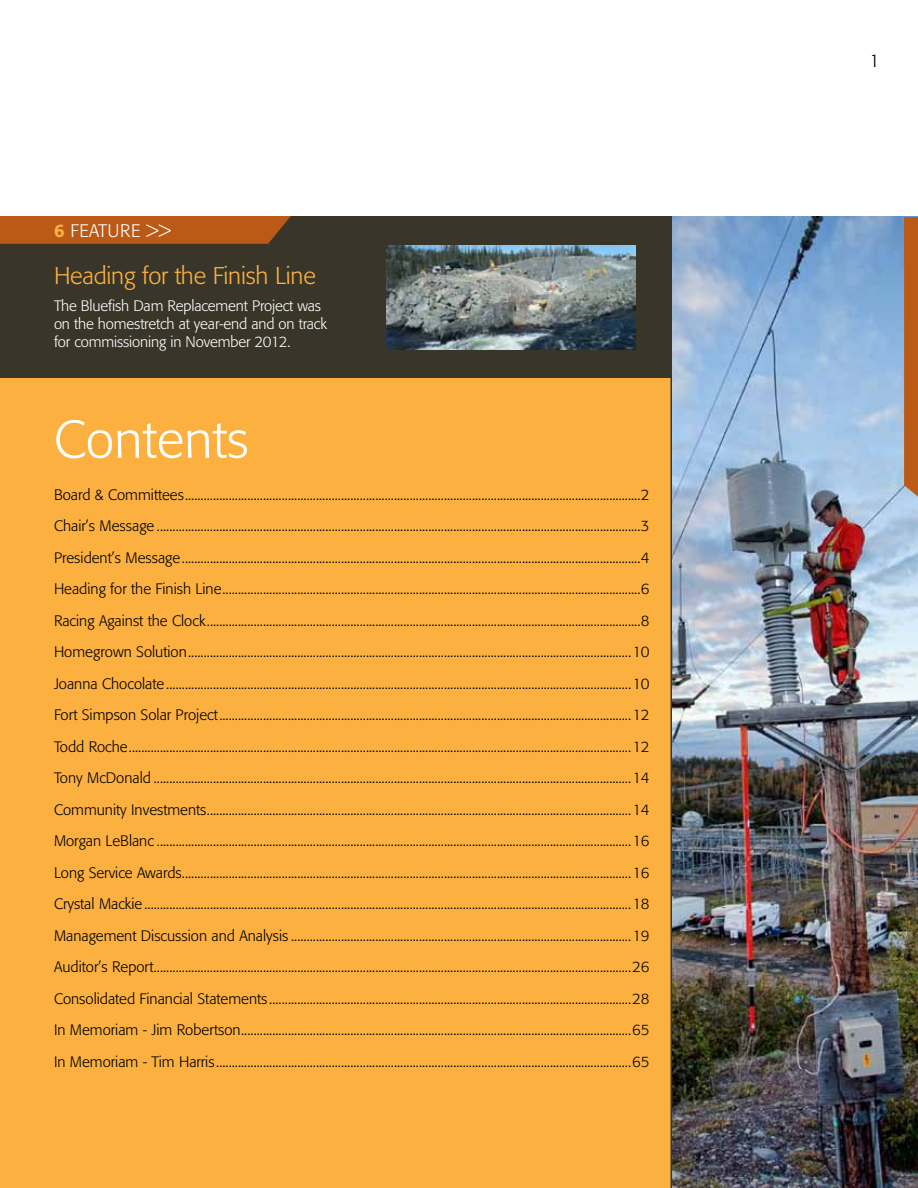
<style>
.page{position:relative;width:918px;height:1188px;background:#fff}
.page>*{position:absolute;margin:0;border:0;box-sizing:border-box;transform-origin:0 0}
.t1{font:300 52.5px "Formata";color:#fff}
.t2{font:300 24px "Formata";letter-spacing:-.01em;color:#fbb040}
.t3{font:300 18px "Formata";letter-spacing:.03em;color:#fff}
.t4{font:300 18px "Formata";color:#000}
.t5{font:300 15px/31.5px "Formata";color:#000;text-align:justify}
.t6{font:300 15px/18px "Formata";letter-spacing:-.01em;color:#fff}
.s1{font-weight:500;color:#fbb040}
</style>
<div class="page">
<div style="left:0;top:216px;width:918px;height:972px;background:#fbb040"></div>
<img style="left:672px;top:216px;width:246px;height:972px">
<div style="left:0;top:216px;width:670px;height:162px;background:#393529"></div>
<svg style="left:0;top:216px;width:291px;height:28px;background:#b55716"></svg>
<img style="left:387px;top:245px;width:249px;height:105px">
<hr style="left:670px;top:216px;width:2px;height:972px;background:#393529">
<svg style="left:904px;top:217px;width:14px;height:280px;background:#ba5c1b"></svg>
<p class="t3" style="left:54px;top:221px;width:118px"><span class="s1">6</span> Feature &gt;&gt;</p>
<h2 class="t2" style="left:54px;top:261px;width:263px">Heading for the Finish Line</h2>
<p class="t6" style="left:54px;top:296px;width:274px">The Bluefish Dam Replacement Project was on the homestretch at year-end and on track for commissioning in November 2012.</p>
<h1 class="t1" style="left:54px;top:409px;width:196px">Contents</h1>
<p class="t5" style="left:54px;top:479px;width:597px">Board &amp; Committees..................................................................................................................................................2<br>Chair’s Message ...........................................................................................................................................................3<br>President’s Message...................................................................................................................................................4<br>Heading for the Finish Line......................................................................................................................................6<br>Racing Against the Clock...........................................................................................................................................8<br>Homegrown Solution..............................................................................................................................................10<br>Joanna Chocolate .....................................................................................................................................................10<br>Fort Simpson Solar Project....................................................................................................................................12<br>Todd Roche.................................................................................................................................................................12<br>Tony McDonald .........................................................................................................................................................14<br>Community Investments........................................................................................................................................14<br>Morgan LeBlanc ........................................................................................................................................................16<br>Long Service Awards................................................................................................................................................16<br>Crystal Mackie ............................................................................................................................................................18<br>Management Discussion and Analysis .............................................................................................................19<br>Auditor’s Report.........................................................................................................................................................26<br>Consolidated Financial Statements ....................................................................................................................28<br>In Memoriam - Jim Robertson.............................................................................................................................65<br>In Memoriam - Tim Harris.....................................................................................................................................65</p>
<p class="t4" style="left:869px;top:51px;width:12px">1</p>
</div>
